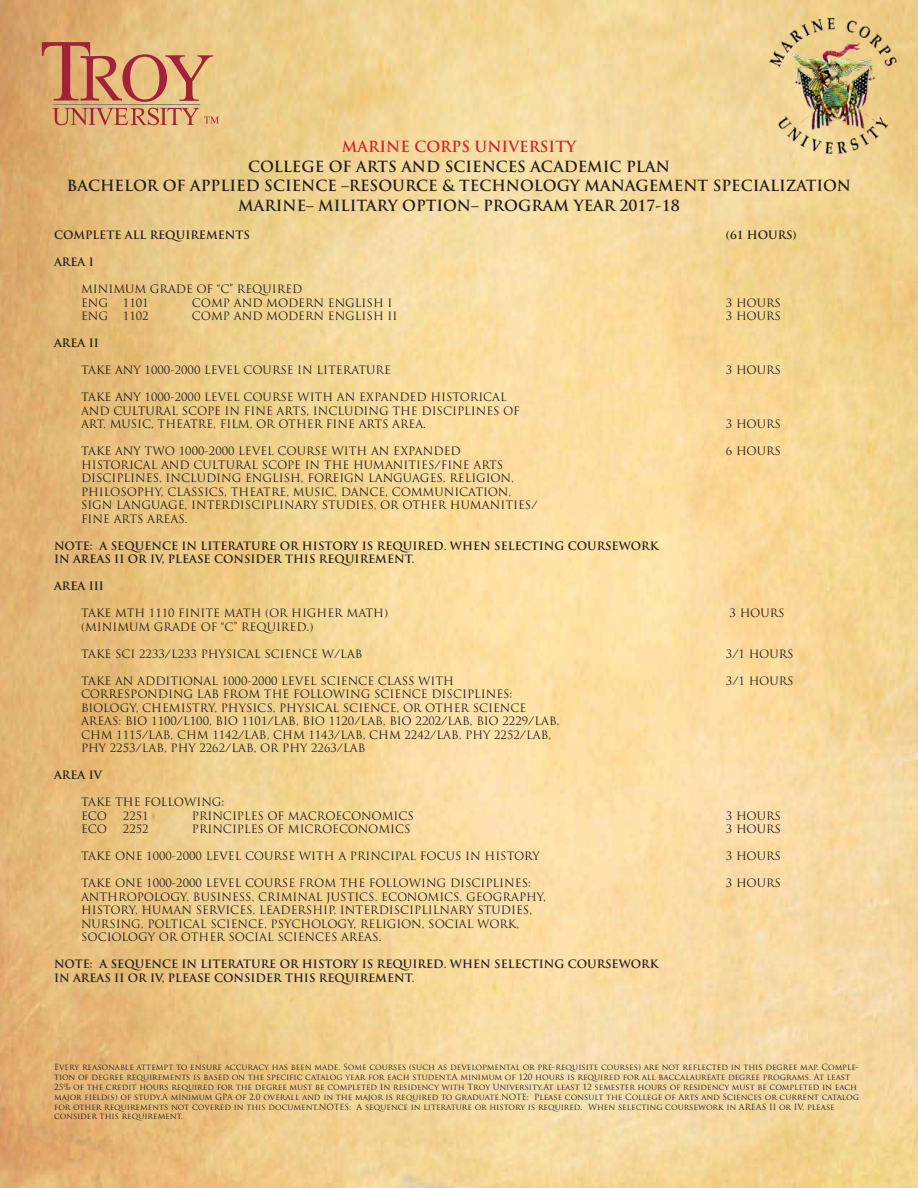
<style>
.page{position:relative;width:918px;height:1188px;background:#fff}
.page>*{position:absolute;margin:0;border:0;box-sizing:border-box;transform-origin:0 0}
.t1{font:700 15px/19.5px "Trajan Pro";color:#231f20;text-align:center}
.t2{font:700 15px "Trajan Pro";color:#d1232a}
.tabs{font:11.25px "Trajan Pro";color:#231f20}
.tabs-2{font:700 11.25px "Trajan Pro";color:#231f20}
.t3{font:8.25px/9.9px "Trajan Pro";color:#231f20}
</style>
<div class="page">
<img style="left:0;top:0;width:918px;height:1188px">
<hr style="left:53px;top:104px;width:147px;height:1px;background:#818385">
<svg style="left:52px;top:108px;width:167px;height:17px;background:#d4986d"></svg>
<svg style="left:42px;top:42px;width:171px;height:60px;background:#d4986c"></svg>
<img style="left:754px;top:0;width:164px;height:158px">
<h1 class="t2" style="left:342px;top:138px;width:236px">MARINE CORPS UNIVERSITY</h1>
<h1 class="t1" style="left:67px;top:157px;width:786px">COLLEGE OF ARTS AND SCIENCES ACADEMIC PLAN<br>BACHELOR OF APPLIED SCIENCE –RESOURCE &amp; TECHNOLOGY MANAGEMENT SPECIALIZATION<br>MARINE– MILITARY OPTION– PROGRAM YEAR 2017-18</h1>
<p class="tabs-2" style="left:54px;top:228px;width:198px">COMPLETE ALL REQUIREMENTS</p>
<p class="tabs-2" style="left:726px;top:228px;width:72px">(61 HOURS)</p>
<p class="tabs-2" style="left:54px;top:255px;width:41px">AREA I</p>
<p class="tabs" style="left:81px;top:282px;width:223px">MINIMUM GRADE OF “C” REQUIRED</p>
<p class="tabs" style="left:81px;top:295px;width:29px">ENG</p>
<p class="tabs" style="left:123px;top:295px;width:27px">1101</p>
<p class="tabs" style="left:192px;top:295px;width:202px">COMP AND MODERN ENGLISH I</p>
<p class="tabs" style="left:726px;top:295px;width:57px">3 HOURS</p>
<p class="tabs" style="left:81px;top:309px;width:29px">ENG</p>
<p class="tabs" style="left:123px;top:309px;width:27px">1102</p>
<p class="tabs" style="left:192px;top:309px;width:207px">COMP AND MODERN ENGLISH II</p>
<p class="tabs" style="left:726px;top:309px;width:57px">3 HOURS</p>
<p class="tabs-2" style="left:54px;top:336px;width:46px">AREA II</p>
<p class="tabs" style="left:81px;top:363px;width:311px">TAKE ANY 1000-2000 LEVEL COURSE IN LITERATURE</p>
<p class="tabs" style="left:726px;top:363px;width:57px">3 HOURS</p>
<p class="tabs" style="left:81px;top:390px;width:427px">TAKE ANY 1000-2000 LEVEL COURSE WITH AN EXPANDED HISTORICAL</p>
<p class="tabs" style="left:81px;top:403px;width:440px">AND CULTURAL SCOPE IN FINE ARTS, INCLUDING THE DISCIPLINES OF</p>
<p class="tabs" style="left:81px;top:417px;width:347px">ART, MUSIC, THEATRE, FILM, OR OTHER FINE ARTS AREA.</p>
<p class="tabs" style="left:726px;top:417px;width:57px">3 HOURS</p>
<p class="tabs" style="left:81px;top:444px;width:381px">TAKE ANY TWO 1000-2000 LEVEL COURSE WITH AN EXPANDED</p>
<p class="tabs" style="left:726px;top:444px;width:57px">6 HOURS</p>
<p class="tabs" style="left:81px;top:457px;width:424px">HISTORICAL AND CULTURAL SCOPE IN THE HUMANITIES/FINE ARTS</p>
<p class="tabs" style="left:81px;top:471px;width:434px">DISCIPLINES, INCLUDING ENGLISH, FOREIGN LANGUAGES, RELIGION,</p>
<p class="tabs" style="left:81px;top:484px;width:432px">PHILOSOPHY, CLASSICS, THEATRE, MUSIC, DANCE, COMMUNICATION,</p>
<p class="tabs" style="left:81px;top:498px;width:458px">SIGN LANGUAGE, INTERDISCIPLINARY STUDIES, OR OTHER HUMANITIES/</p>
<p class="tabs" style="left:81px;top:511px;width:108px">FINE ARTS AREAS.</p>
<p class="tabs-2" style="left:54px;top:538px;width:606px">NOTE: A SEQUENCE IN LITERATURE OR HISTORY IS REQUIRED. WHEN SELECTING COURSEWORK</p>
<p class="tabs-2" style="left:54px;top:552px;width:362px">IN AREAS II OR IV, PLEASE CONSIDER THIS REQUIREMENT.</p>
<p class="tabs-2" style="left:54px;top:579px;width:51px">AREA III</p>
<p class="tabs" style="left:81px;top:606px;width:309px">TAKE MTH 1110 FINITE MATH (OR HIGHER MATH)</p>
<p class="tabs" style="left:730px;top:606px;width:57px">3 HOURS</p>
<p class="tabs" style="left:81px;top:619px;width:234px">(MINIMUM GRADE OF “C” REQUIRED.)</p>
<p class="tabs" style="left:81px;top:646px;width:283px">TAKE SCI 2233/L233 PHYSICAL SCIENCE W/LAB</p>
<p class="tabs" style="left:726px;top:646px;width:69px">3/1 HOURS</p>
<p class="tabs" style="left:81px;top:673px;width:375px">TAKE AN ADDITIONAL 1000-2000 LEVEL SCIENCE CLASS WITH</p>
<p class="tabs" style="left:726px;top:673px;width:69px">3/1 HOURS</p>
<p class="tabs" style="left:81px;top:687px;width:433px">CORRESPONDING LAB FROM THE FOLLOWING SCIENCE DISCIPLINES:</p>
<p class="tabs" style="left:81px;top:700px;width:447px">BIOLOGY, CHEMISTRY, PHYSICS, PHYSICAL SCIENCE, OR OTHER SCIENCE</p>
<p class="tabs" style="left:81px;top:714px;width:480px">AREAS: BIO 1100/L100, BIO 1101/LAB, BIO 1120/LAB, BIO 2202/LAB, BIO 2229/LAB,</p>
<p class="tabs" style="left:81px;top:727px;width:472px">CHM 1115/LAB, CHM 1142/LAB, CHM 1143/LAB, CHM 2242/LAB, PHY 2252/LAB,</p>
<p class="tabs" style="left:81px;top:741px;width:286px">PHY 2253/LAB, PHY 2262/LAB, OR PHY 2263/LAB</p>
<p class="tabs-2" style="left:54px;top:768px;width:49px">AREA IV</p>
<p class="tabs" style="left:81px;top:795px;width:145px">TAKE THE FOLLOWING:</p>
<p class="tabs" style="left:81px;top:808px;width:28px">ECO</p>
<p class="tabs" style="left:123px;top:808px;width:27px">2251</p>
<p class="tabs" style="left:192px;top:808px;width:223px">PRINCIPLES OF MACROECONOMICS</p>
<p class="tabs" style="left:726px;top:808px;width:57px">3 HOURS</p>
<p class="tabs" style="left:81px;top:822px;width:28px">ECO</p>
<p class="tabs" style="left:123px;top:822px;width:27px">2252</p>
<p class="tabs" style="left:192px;top:822px;width:220px">PRINCIPLES OF MICROECONOMICS</p>
<p class="tabs" style="left:726px;top:822px;width:57px">3 HOURS</p>
<p class="tabs" style="left:81px;top:849px;width:460px">TAKE ONE 1000-2000 LEVEL COURSE WITH A PRINCIPAL FOCUS IN HISTORY</p>
<p class="tabs" style="left:726px;top:849px;width:57px">3 HOURS</p>
<p class="tabs" style="left:81px;top:876px;width:451px">TAKE ONE 1000-2000 LEVEL COURSE FROM THE FOLLOWING DISCIPLINES:</p>
<p class="tabs" style="left:726px;top:876px;width:57px">3 HOURS</p>
<p class="tabs" style="left:81px;top:889px;width:466px">ANTHROPOLOGY, BUSINESS, CRIMINAL JUSTICS, ECONOMICS, GEOGRAPHY,</p>
<p class="tabs" style="left:81px;top:903px;width:453px">HISTORY, HUMAN SERVICES, LEADERSHIP, INTERDISCIPLILNARY STUDIES,</p>
<p class="tabs" style="left:81px;top:916px;width:440px">NURSING, POLTICAL SCIENCE, PSYCHOLOGY, RELIGION, SOCIAL WORK,</p>
<p class="tabs" style="left:81px;top:930px;width:302px">SOCIOLOGY OR OTHER SOCIAL SCIENCES AREAS.</p>
<p class="tabs-2" style="left:54px;top:957px;width:606px">NOTE: A SEQUENCE IN LITERATURE OR HISTORY IS REQUIRED. WHEN SELECTING COURSEWORK</p>
<p class="tabs-2" style="left:54px;top:970px;width:362px">IN AREAS II OR IV, PLEASE CONSIDER THIS REQUIREMENT.</p>
<p class="t3" style="left:54px;top:1062px;width:807px">Every reasonable attempt to ensure accuracy has been made. Some courses (such as developmental or pre-requisite courses) are not reflected in this degree map. Comple&shy;tion of degree requirements is based on the specific catalog year for each student.A minimum of 120 hours is required for all baccalaureate degree programs. At least 25% of the credit hours required for the degree must be completed In residency with Troy University.At least 12 semester hours of residency must be completed in each major field(s) of study.A minimum GPA of 2.0 overall and in the major is required to graduate.NOTE: Please consult the College of Arts and Sciences or current catalog for other requirements not covered in this document.NOTES: A sequence in literature or history is required. When selecting coursework in AREAS II or IV, please consider this requirement.</p>
</div>
